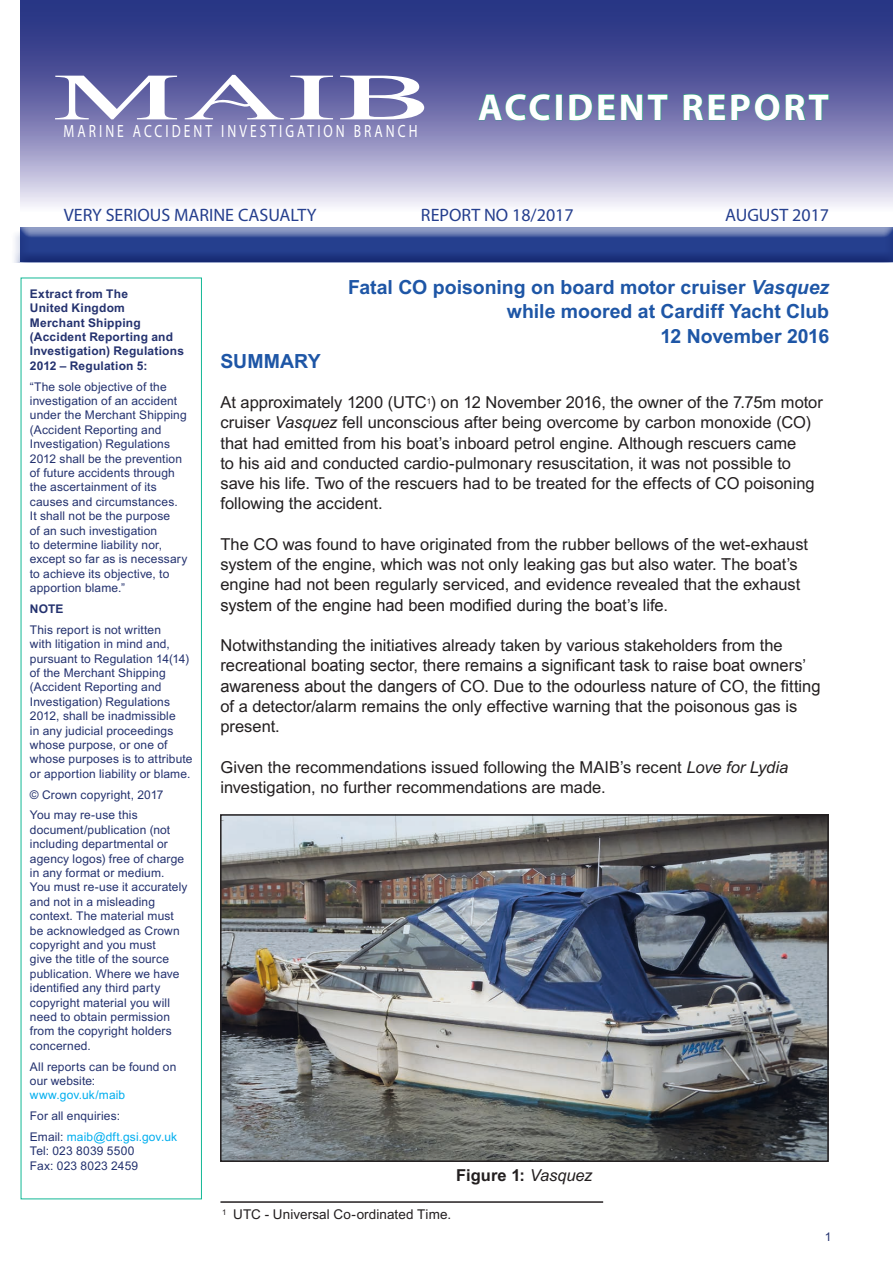
<style>
.page{position:relative;width:893px;height:1263px;background:#fff}
.page>*{position:absolute;margin:0;border:0;box-sizing:border-box;transform-origin:0 0}
.t1{font:700 37.5px "Myriad Pro";letter-spacing:.075em;color:#fff}
._1_0_Header{font:700 19.5px "Arial";color:#1e56a6}
._2_0_Main_header{font:700 19.5px "Arial";color:#1e56a6}
.t2{font:18px "Myriad Pro";color:#253f8e}
.t3{font:17.7px "Times";letter-spacing:.225em;color:#fff;scale:.76 1}
._3_0_Main_Body_Text{font:16.5px/20.2px "Arial MT2";color:#231f20}
.Figure_Caption{font:700 16.5px "Arial";letter-spacing:.005em;color:#231f20}
._3_6_Footnotes{font:13.5px "Arial MT2";letter-spacing:.01em;color:#231f20}
._5_0_Sidebar_Informa{font:12px/14.4px "Arial MT2";letter-spacing:.01em;color:#24326f}
._5_0_Sidebar_Informa-2{font:700 12px/14.4px "Arial";letter-spacing:.015em;color:#24326f}
._8_0_Page_numbers{font:12px "Arial MT2";color:#24326f}
.s1{font-family:"Arial"}
.s2{color:#00aeef}
.s3{font-style:italic}
.s4{font-family:"Arial";font-style:italic}
.s5{font-weight:400;font-style:italic}
</style>
<div class="page">
<svg style="left:21px;top:0;width:872px;height:207px;background:#787ab1"></svg>
<svg style="left:55px;top:76px;width:122px;height:43px"></svg>
<svg style="left:185px;top:75px;width:99px;height:44px"></svg>
<svg style="left:290px;top:76px;width:43px;height:43px"></svg>
<svg style="left:340px;top:76px;width:84px;height:43px"></svg>
<div style="left:10px;top:225px;width:883px;height:13px;background:#fff;opacity:.5"></div>
<div style="left:10px;top:231px;width:883px;height:31px;background:#253f8e;opacity:.5"></div>
<div style="left:21px;top:278px;width:181px;height:921px;border:1px solid #12b895"></div>
<svg style="left:478px;top:92px;width:73px;height:29px;background:#6174a2"></svg>
<div style="left:556px;top:94px;width:6px;height:26px;border:1px solid #28a47b"></div>
<svg style="left:569px;top:94px;width:46px;height:27px"></svg>
<svg style="left:621px;top:93px;width:47px;height:28px"></svg>
<svg style="left:683px;top:93px;width:146px;height:28px;background:#6175a1"></svg>
<hr style="left:220px;top:1201px;width:383px;height:2px;background:#231f20">
<img style="left:223px;top:817px;width:603px;height:342px">
<div style="left:220px;top:814px;width:609px;height:348px;border:2px solid #231f20"></div>
<h3 class="t3" style="left:64px;top:120px;width:467px">MARINE ACCIDENT INVESTIGATION BRANCH</h3>
<h1 class="t1" style="left:478px;top:83px;width:353px">ACCIDENT REPORT</h1>
<h3 class="t2" style="left:64px;top:204px;width:254px">VERY SERIOUS MARINE CASUALTY</h3>
<h3 class="t2" style="left:421px;top:204px;width:154px">REPORT NO 18/2017</h3>
<h3 class="t2" style="left:725px;top:204px;width:106px">AUGUST 2017</h3>
<p class="_5_0_Sidebar_Informa-2" style="left:30px;top:287px;width:156px">Extract from The<br>United Kingdom<br>Merchant Shipping (Accident Reporting and<br>Investigation) Regulations<br>2012 – Regulation 5:</p>
<p class="_5_0_Sidebar_Informa" style="left:30px;top:379px;width:159px">“The sole objective of the investigation of an accident under the Merchant Shipping (Accident Reporting and<br>Investigation) Regulations<br>2012 shall be the prevention of future accidents through the ascertainment of its causes and circumstances.<br>It shall not be the purpose<br>of an such investigation<br>to determine liability nor, except so far as is necessary to achieve its objective, to apportion blame.”</p>
<p class="_5_0_Sidebar_Informa-2" style="left:30px;top:602px;width:35px">NOTE</p>
<p class="_5_0_Sidebar_Informa" style="left:30px;top:622px;width:164px">This report is not written<br>with litigation in mind and, pursuant to Regulation 14(14) of the Merchant Shipping (Accident Reporting and<br>Investigation) Regulations<br>2012, shall be inadmissible<br>in any judicial proceedings whose purpose, or one of whose purposes is to attribute or apportion liability or blame.</p>
<p class="_5_0_Sidebar_Informa" style="left:30px;top:787px;width:135px">© Crown copyright, 2017</p>
<p class="_5_0_Sidebar_Informa" style="left:30px;top:808px;width:159px">You may re-use this document/publication (not including departmental or agency logos) free of charge in any format or medium.<br>You must re-use it accurately and not in a misleading context. The material must be acknowledged as Crown copyright and you must<br>give the title of the source publication. Where we have <span class="s1">identified any third party </span>copyright material you will need to obtain permission from the copyright holders concerned.</p>
<p class="_5_0_Sidebar_Informa" style="left:30px;top:1059px;width:148px">All reports can be found on our website: <span class="s2">www.gov.uk/maib</span></p>
<p class="_5_0_Sidebar_Informa" style="left:30px;top:1109px;width:92px">For all enquiries:</p>
<p class="_5_0_Sidebar_Informa" style="left:30px;top:1129px;width:149px">Email: <span class="s2">maib@dft.gsi.gov.uk<br></span>Tel: 023 8039 5500<br>Fax: 023 8023 2459</p>
<p class="_1_0_Header" style="left:348px;top:274px;width:483px">Fatal CO poisoning on board motor cruiser <span class="s3">Vasquez</span></p>
<p class="_1_0_Header" style="left:507px;top:298px;width:324px">while moored at Cardiff Yacht Club</p>
<p class="_1_0_Header" style="left:661px;top:323px;width:170px">12 November 2016</p>
<p class="_2_0_Main_header" style="left:220px;top:348px;width:102px">SUMMARY</p>
<p class="_3_0_Main_Body_Text" style="left:220px;top:392px;width:604px">At approximately 1200 (UTC<sup>1</sup>) on 12 November 2016, the owner of the 7.75m motor cruiser <span class="s4">Vasquez</span> fell unconscious after being overcome by carbon monoxide (CO) that had emitted from his boat’s inboard petrol engine. Although rescuers came<br>to his aid and conducted cardio-pulmonary resuscitation, it was not possible to save his life. Two of the rescuers had to be treated for the effects of CO poisoning following the accident.</p>
<p class="_3_0_Main_Body_Text" style="left:220px;top:534px;width:589px">The CO was found to have originated from the rubber bellows of the wet-exhaust system of the engine, which was not only leaking gas but also water. The boat’s engine had not been regularly serviced, and evidence revealed that the exhaust <span class="s1">system of the engine had been modified during the boat’s life.</span></p>
<p class="_3_0_Main_Body_Text" style="left:220px;top:635px;width:602px">Notwithstanding the initiatives already taken by various stakeholders from the <span class="s1">recreational boating sector, there remains a significant task to raise boat owners’ awareness about the dangers of CO. Due to the odourless nature of CO, the fitting </span>of a detector/alarm remains the only effective warning that the poisonous gas is present.</p>
<p class="_3_0_Main_Body_Text" style="left:220px;top:757px;width:569px">Given the recommendations issued following the MAIB’s recent <span class="s4">Love for Lydia </span>investigation, no further recommendations are made.</p>
<p class="Figure_Caption" style="left:456px;top:1164px;width:138px">Figure 1: <span class="s5">Vasquez</span></p>
<p class="_3_6_Footnotes" style="left:222px;top:1205px;width:231px"><sup>1</sup> UTC - Universal Co-ordinated Time.</p>
<p class="_8_0_Page_numbers" style="left:825px;top:1228px;width:8px">1</p>
</div>
